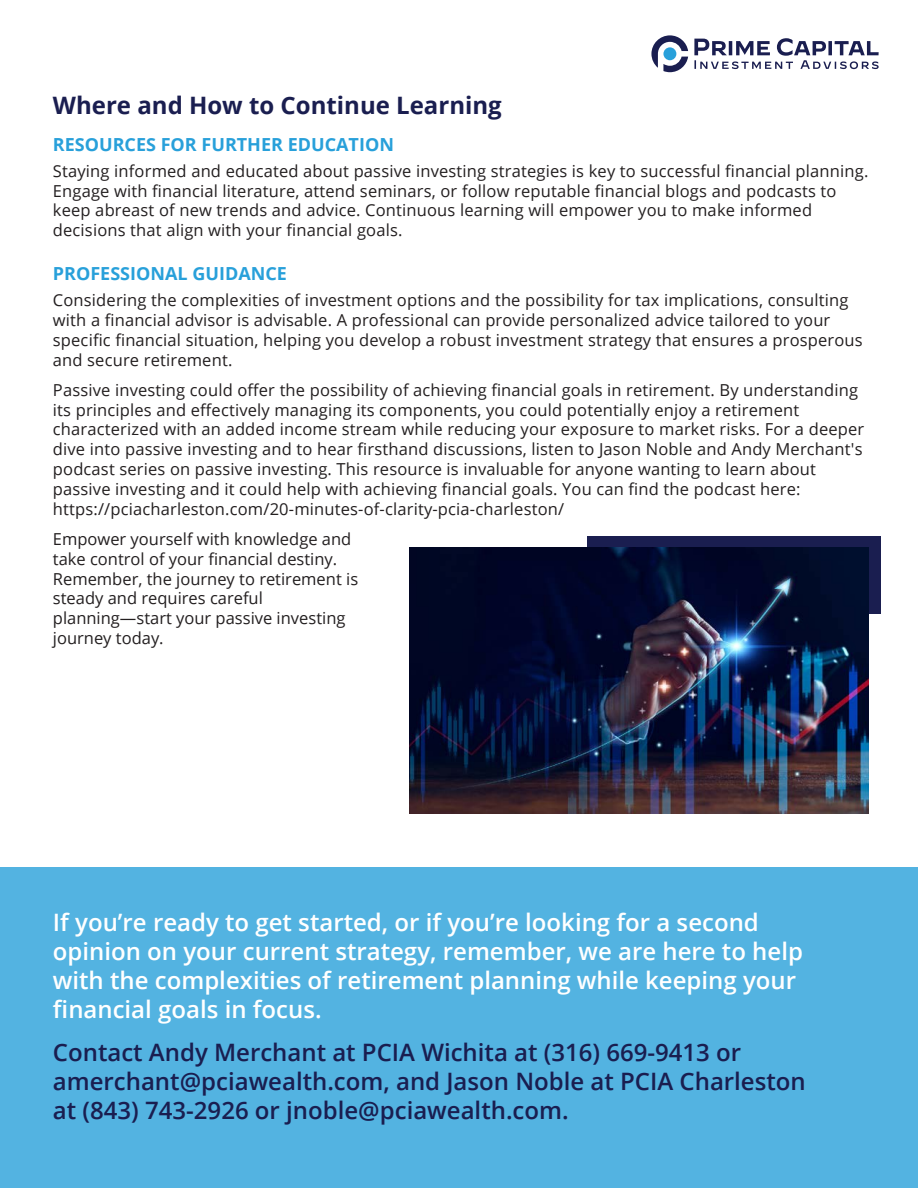
<style>
.page{position:relative;width:918px;height:1188px;background:#fff}
.page>*{position:absolute;margin:0;border:0;box-sizing:border-box;transform-origin:0 0}
.t1{font:600 24px/28.8px "Open Sans";color:#fff}
.t2{font:600 24px/28.8px "Open Sans";color:#1a1e50}
.t3{font:700 24px "Open Sans";color:#1a1e50}
.t4{font:700 18px "Open Sans";color:#28a0da}
.t5{font:16.5px/19.8px "Open Sans";letter-spacing:.01em;color:#231f20}
</style>
<div class="page">
<div style="left:0;top:867px;width:918px;height:321px;background:#53b3e1"></div>
<svg style="left:651px;top:35px;width:37px;height:37px"></svg>
<div style="left:663px;top:47px;width:13px;height:13px;background:#28a0da;border-radius:50%"></div>
<svg style="left:694px;top:38px;width:185px;height:31px"></svg>
<div style="left:588px;top:536px;width:293px;height:78px;background:#1a1e50"></div>
<img style="left:410px;top:548px;width:458px;height:266px">
<h1 class="t3" style="left:53px;top:89px;width:450px">Where and How to Continue Learning</h1>
<p class="t4" style="left:53px;top:132px;width:343px">RESOURCES FOR FURTHER EDUCATION</p>
<p class="t5" style="left:53px;top:161px;width:817px">Staying informed and educated about passive investing strategies is key to successful financial planning.<br>Engage with financial literature, attend seminars, or follow reputable financial blogs and podcasts to keep abreast of new trends and advice. Continuous learning will empower you to make informed decisions that align with your financial goals.</p>
<p class="t4" style="left:53px;top:261px;width:236px">PROFESSIONAL GUIDANCE</p>
<p class="t5" style="left:53px;top:290px;width:811px">Considering the complexities of investment options and the possibility for tax implications, consulting with a financial advisor is advisable. A professional can provide personalized advice tailored to your specific financial situation, helping you develop a robust investment strategy that ensures a prosperous and secure retirement.</p>
<p class="t5" style="left:53px;top:380px;width:813px">Passive investing could offer the possibility of achieving financial goals in retirement. By understanding its principles and effectively managing its components, you could potentially enjoy a retirement characterized with an added income stream while reducing your exposure to market risks. For a deeper dive into passive investing and to hear firsthand discussions, listen to Jason Noble and Andy Merchant's podcast series on passive investing. This resource is invaluable for anyone wanting to learn about passive investing and it could help with achieving financial goals. You can find the podcast here: https://pciacharleston.com/20-minutes-of-clarity-pcia-charleston/</p>
<p class="t5" style="left:53px;top:529px;width:307px">Empower yourself with knowledge and take control of your financial destiny.<br>Remember, the journey to retirement is steady and requires careful planning—start your passive investing journey today.</p>
<h1 class="t1" style="left:53px;top:908px;width:752px">If you’re ready to get started, or if you’re looking for a second opinion on your current strategy, remember, we are here to help with the complexities of retirement planning while keeping your financial goals in focus.</h1>
<h1 class="t2" style="left:53px;top:1038px;width:754px">Contact Andy Merchant at PCIA Wichita at (316) 669-9413 or amerchant@pciawealth.com, and Jason Noble at PCIA Charleston at (843) 743-2926 or jnoble@pciawealth.com.</h1>
</div>
